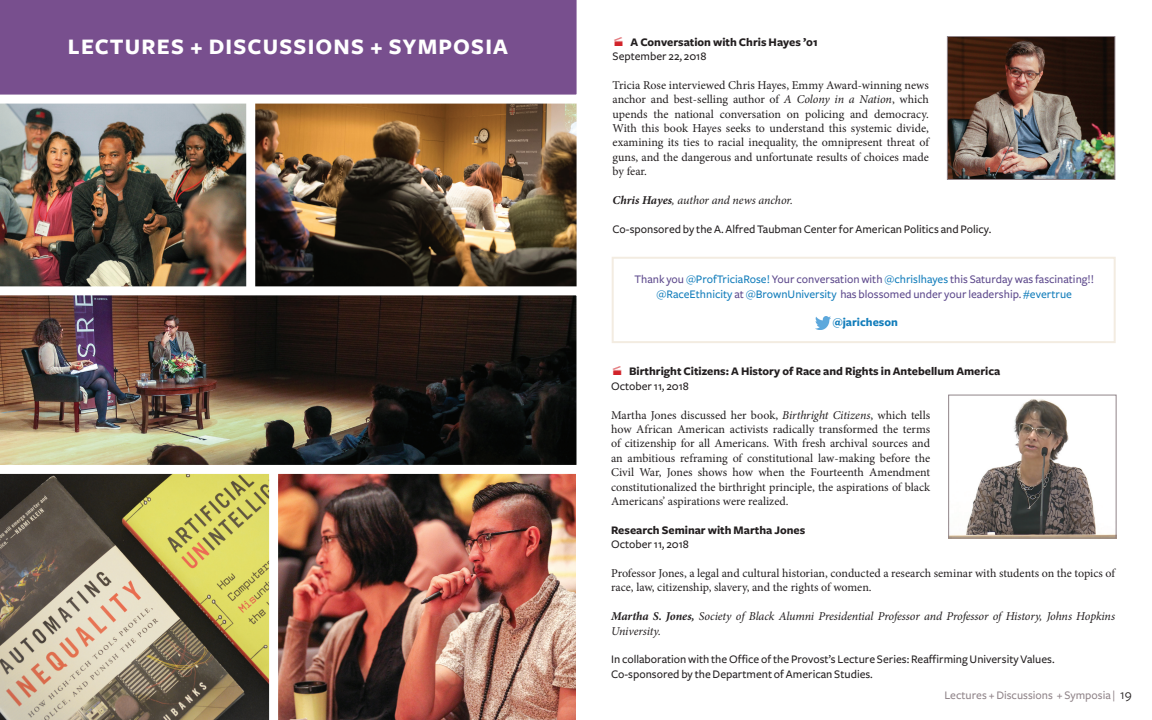
<style>
.page{position:relative;width:1152px;height:720px;background:#fff}
.page>*{position:absolute;margin:0;border:0;box-sizing:border-box;transform-origin:0 0}
.t1{font:700 23px "Freight Sans";letter-spacing:.05em;color:#fff}
.t2{font:12px/14.4px "Minion Pro";letter-spacing:-.005em;color:#231f20;text-align:justify}
.t3{font:500 12px/14.4px "Freight Sans";color:#231f20}
.t4{font:500 12px/14.4px "Freight Sans";color:#5d498c;text-align:center}
.t5{font:700 12px/14.4px "Freight Sans";color:#231f20}
.t6{font:italic 12px/14.4px "Minion Pro";letter-spacing:-.01em;color:#231f20}
.t7{font:500 12px "Freight Sans";color:#908489}
.t8{font:700 12px "Freight Sans";color:#127dbb}
.s1{color:#d1232a}
.s2{font-weight:500}
.s3{font-style:italic}
.s4{font-weight:700}
.s5{color:#127dbb}
.s6{font-weight:400;font-size:14px;color:#231f20}
</style>
<div class="page">
<div style="left:612px;top:257px;width:504px;height:86px;background:#fff;border:2px solid #f3ece1"></div>
<img style="left:949px;top:38px;width:164px;height:140px">
<div style="left:947px;top:36px;width:168px;height:144px;border:1px solid #908489"></div>
<img style="left:950px;top:399px;width:165px;height:138px">
<div style="left:948px;top:395px;width:169px;height:144px;border:1px solid #908489"></div>
<img style="left:816px;top:317px;width:14px;height:12px">
<img style="left:0;top:104px;width:246px;height:182px">
<img style="left:278px;top:474px;width:298px;height:246px">
<svg style="left:0;top:474px;width:270px;height:246px;background:#9a8f67"></svg>
<img style="left:256px;top:104px;width:320px;height:182px">
<div style="left:246px;top:92px;width:340px;height:234px;border:9px solid #fff"></div>
<svg style="left:0;top:0;width:586px;height:104px;background:#856199"></svg>
<img style="left:0;top:286px;width:586px;height:188px">
<h1 class="t1" style="left:68px;top:35px;width:442px">LECTURES + DISCUSSIONS + SYMPOSIA</h1>
<p class="t5" style="left:613px;top:35px;width:207px"><span class="s1">•</span> A Conversation with Chris Hayes ’01<br><span class="s2">September 22, 2018</span></p>
<p class="t2" style="left:613px;top:78px;width:318px">Tricia Rose interviewed Chris Hayes, Emmy Award-winning news anchor and best-selling author of <span class="s3">A Colony in a Nation</span>, which upends the national conversation on policing and democracy.<br>With this book Hayes seeks to understand this systemic divide, examining its ties to racial inequality, the omnipresent threat of guns, and the dangerous and unfortunate results of choices made by fear.</p>
<p class="t6" style="left:613px;top:193px;width:182px"><span class="s4">Chris Hayes</span>, author and news anchor.</p>
<p class="t3" style="left:613px;top:222px;width:380px">Co-sponsored by the A. Alfred Taubman Center for American Politics and Policy.</p>
<p class="t4" style="left:635px;top:272px;width:461px">Thank you <span class="s5">@ProfTriciaRose!</span> Your conversation with <span class="s5">@chrislhayes</span> this Saturday was fascinating!! <span class="s5">@RaceEthnicity</span> at <span class="s5">@BrownUniversity</span> has blossomed under your leadership. <span class="s5">#evertrue</span></p>
<p class="t8" style="left:833px;top:316px;width:67px">@jaricheson</p>
<p class="t5" style="left:611px;top:365px;width:391px"><span class="s1">•</span> Birthright Citizens: A History of Race and Rights in Antebellum America<br><span class="s2">October 11, 2018</span></p>
<p class="t2" style="left:611px;top:408px;width:321px">Martha Jones discussed her book, <span class="s3">Birthright Citizens</span>, which tells how African American activists radically transformed the terms of citizenship for all Americans. With fresh archival sources and an ambitious reframing of constitutional law-making before the Civil War, Jones shows how when the Fourteenth Amendment constitutionalized the birthright principle, the aspirations of black Americans’ aspirations were realized.</p>
<p class="t5" style="left:611px;top:523px;width:196px">Research Seminar with Martha Jones</p>
<p class="t3" style="left:611px;top:537px;width:79px">October 11, 2018</p>
<p class="t2" style="left:611px;top:566px;width:505px">Professor Jones, a legal and cultural historian, conducted a research seminar with students on the topics of race, law, citizenship, slavery, and the rights of women.</p>
<p class="t6" style="left:611px;top:609px;width:506px"><span class="s4">Martha S. Jones,</span> Society of Black Alumni Presidential Professor and Professor of History, Johns Hopkins<br>University.</p>
<p class="t3" style="left:611px;top:652px;width:445px">In collaboration with the Office of the Provost’s Lecture Series: Reaffirming University Values.<br>Co-sponsored by the Department of American Studies.</p>
<p class="t7" style="left:945px;top:688px;width:189px">Lectures + Discussions + Symposia | <span class="s6">19</span></p>
</div>
